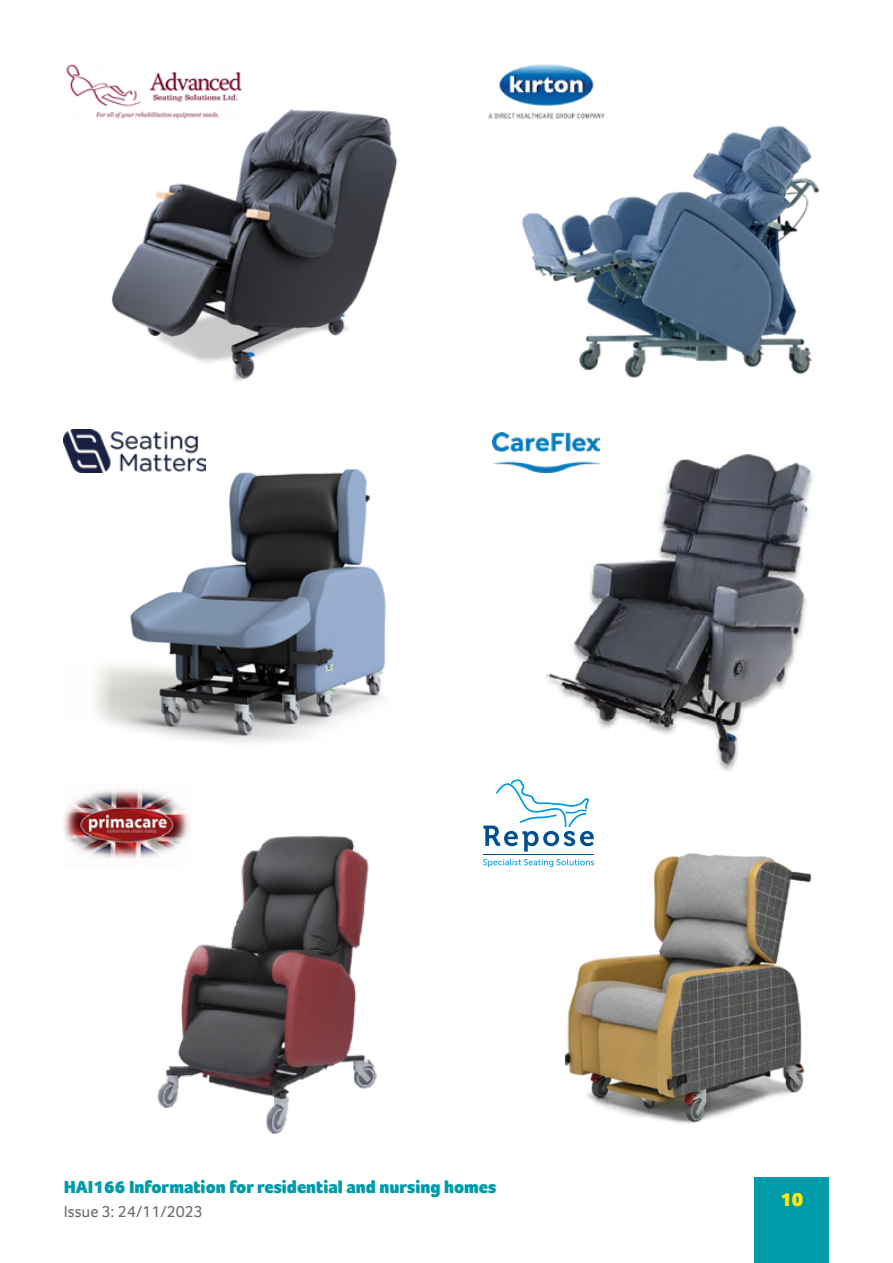
<style>
.page{position:relative;width:893px;height:1263px;background:#fff}
.page>*{position:absolute;margin:0;border:0;box-sizing:border-box;transform-origin:0 0}
.t1{font:900 19.5px "Foco";color:#ffed00}
.t2{font:900 18px "Foco";color:#009ba8}
.t3{font:16.5px "Foco";color:#6b6c6b}
</style>
<div class="page">
<div style="left:755px;top:1177px;width:74px;height:86px;background:#009ba8"></div>
<img style="left:521px;top:125px;width:299px;height:253px">
<img style="left:112px;top:109px;width:286px;height:272px">
<img style="left:488px;top:64px;width:117px;height:55px">
<img style="left:546px;top:454px;width:267px;height:316px">
<img style="left:157px;top:829px;width:220px;height:305px">
<img style="left:64px;top:789px;width:126px;height:78px">
<img style="left:550px;top:853px;width:262px;height:271px">
<svg style="left:483px;top:779px;width:111px;height:73px"></svg>
<svg style="left:483px;top:859px;width:111px;height:8px"></svg>
<hr style="left:483px;top:854px;width:111px;height:1px;background:#004f91">
<img style="left:95px;top:469px;width:291px;height:274px">
<img style="left:64px;top:430px;width:142px;height:43px">
<img style="left:493px;top:432px;width:106px;height:41px">
<img style="left:66px;top:64px;width:177px;height:55px">
<p class="t2" style="left:64px;top:1175px;width:434px">HAI166 Information for residential and nursing homes</p>
<p class="t3" style="left:64px;top:1201px;width:141px">Issue 3: 24/11/2023</p>
<p class="t1" style="left:780px;top:1186px;width:25px">10</p>
</div>
